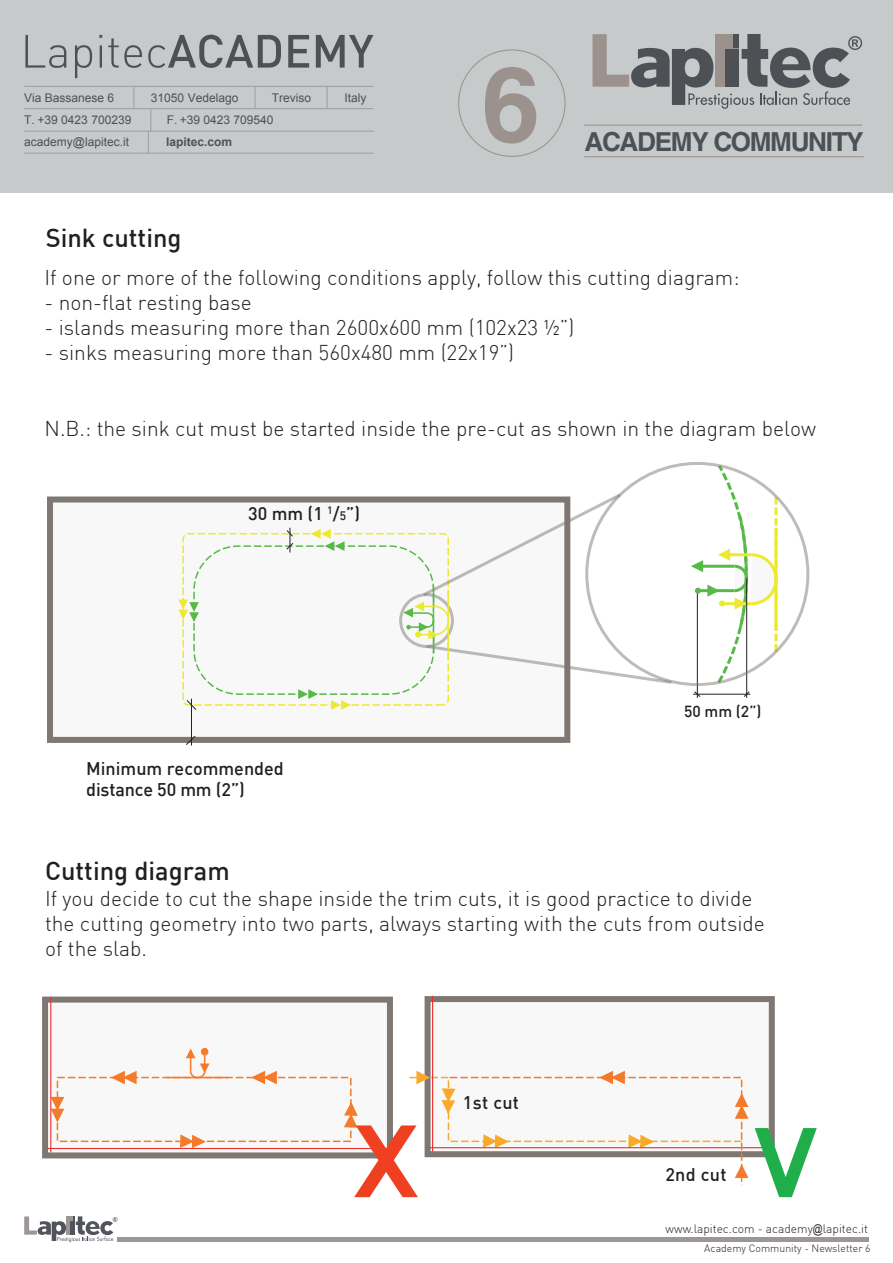
<style>
.page{position:relative;width:893px;height:1263px;background:#fff}
.page>*{position:absolute;margin:0;border:0;box-sizing:border-box;transform-origin:0 0}
.t1{font:700 99.75px "Century Gothic";color:#ef4122}
.t2{font:700 96.15px "Century Gothic";color:#20ae4b}
.t3{font:700 26.25px "Helvetica";letter-spacing:-.05em;color:#4d5156}
.t4{font:500 25.5px "DIN";color:#231f20}
.t5{font:300 21px/25.2px "DIN";color:#231f20}
.t6{font:500 18px/21.6px "DIN";color:#231f20}
.t7{font:500 15.75px "DIN";color:#231f20}
.t8{font:12px "Arial";color:#4d5156}
.t9{font:300 12px "DIN";color:#231f20}
.t10{font:700 12px "Arial";color:#4d5156}
.t11{font:300 10.5px "DIN";color:#231f20}
.s1{font-size:12px}
.s2{font-family:"Arial Narrow";font-weight:400}
</style>
<div class="page">
<div style="left:42px;top:996px;width:351px;height:162px;background:#f7f8f7;border:6px solid #7e7774"></div>
<div style="left:425px;top:996px;width:350px;height:161px;background:#f7f8f7;border:6px solid #7e7774"></div>
<svg style="left:47px;top:496px;width:524px;height:247px"></svg>
<div style="left:0;top:0;width:893px;height:193px;background:#c7caca"></div>
<svg style="left:592px;top:34px;width:270px;height:75px"></svg>
<hr style="left:584px;top:125px;width:278px;height:1px;background:#9c928d">
<hr style="left:584px;top:156px;width:280px;height:1px;background:#9c928d">
<hr style="left:24px;top:86px;width:349px;height:1px;background:#9da0a1">
<hr style="left:24px;top:108px;width:349px;height:1px;background:#9da0a1">
<hr style="left:24px;top:131px;width:350px;height:1px;background:#9da0a1">
<hr style="left:24px;top:153px;width:349px;height:1px;background:#9da0a1">
<svg style="left:148px;top:109px;width:3px;height:44px"></svg>
<svg style="left:133px;top:87px;width:1px;height:21px"></svg>
<hr style="left:254px;top:87px;width:2px;height:22px;background:#9da0a1">
<hr style="left:326px;top:87px;width:2px;height:22px;background:#9da0a1">
<svg style="left:25px;top:35px;width:41px;height:33px"></svg>
<svg style="left:75px;top:45px;width:17px;height:33px"></svg>
<hr style="left:100px;top:45px;width:2px;height:23px;background:#4d5156">
<svg style="left:108px;top:38px;width:34px;height:30px"></svg>
<svg style="left:148px;top:35px;width:133px;height:33px"></svg>
<svg style="left:288px;top:35px;width:21px;height:33px"></svg>
<svg style="left:316px;top:35px;width:57px;height:33px"></svg>
<svg style="left:24px;top:1216px;width:93px;height:26px"></svg>
<hr style="left:117px;top:1237px;width:752px;height:4px;background:#9c9694">
<svg style="left:485px;top:67px;width:51px;height:76px"></svg>
<div style="left:183px;top:534px;width:265px;height:171px;background:#f7f8f7;border-radius:5px"></div>
<div style="left:182px;top:533px;width:267px;height:173px;border:2px dashed #ede931;border-radius:5px"></div>
<div style="left:193px;top:545px;width:241px;height:150px;border:2px dashed #57ba47;border-radius:44px"></div>
<svg style="left:286px;top:528px;width:8px;height:24px"></svg>
<hr style="left:191px;top:699px;width:1px;height:46px;background:#231f20">
<svg style="left:186px;top:700px;width:11px;height:11px"></svg>
<svg style="left:185px;top:735px;width:11px;height:11px"></svg>
<div style="left:57px;top:1077px;width:295px;height:65px;border:2px dashed #f47b2c"></div>
<svg style="left:251px;top:1070px;width:27px;height:15px"></svg>
<svg style="left:111px;top:1070px;width:26px;height:15px"></svg>
<svg style="left:51px;top:1096px;width:14px;height:27px"></svg>
<svg style="left:179px;top:1134px;width:27px;height:14px"></svg>
<svg style="left:344px;top:1101px;width:14px;height:27px"></svg>
<div style="left:399px;top:593px;width:55px;height:55px;border:3px solid #7e7774;border-radius:50%"></div>
<hr style="left:50px;top:997px;width:1px;height:155px;background:#ee2f2c">
<hr style="left:47px;top:1148px;width:345px;height:1px;background:#ee2f2c">
<hr style="left:432px;top:996px;width:1px;height:156px;background:#ee2f2c">
<hr style="left:429px;top:1147px;width:344px;height:1px;background:#ee2f2c">
<svg style="left:409px;top:1069px;width:341px;height:117px"></svg>
<svg style="left:185px;top:1048px;width:26px;height:31px"></svg>
<div style="left:201px;top:1048px;width:7px;height:7px;border:4px solid #f47b2c;border-radius:50%"></div>
<svg style="left:403px;top:493px;width:268px;height:191px"></svg>
<svg style="left:691px;top:462px;width:88px;height:236px"></svg>
<svg style="left:311px;top:528px;width:34px;height:23px"></svg>
<svg style="left:330px;top:700px;width:21px;height:11px"></svg>
<svg style="left:177px;top:599px;width:22px;height:23px"></svg>
<svg style="left:297px;top:689px;width:21px;height:10px"></svg>
<hr style="left:447px;top:590px;width:2px;height:70px;background:#ede931">
<hr style="left:774px;top:528px;width:3px;height:102px;background:#ede931">
<hr style="left:746px;top:578px;width:1px;height:120px;background:#231f20">
<hr style="left:167px;top:1077px;width:61px;height:1px;background:#f47b2c">
<p class="t8" style="left:24px;top:90px;width:92px">Via Bassanese 6</p>
<p class="t8" style="left:151px;top:90px;width:89px">31050 Vedelago</p>
<p class="t8" style="left:272px;top:90px;width:41px">Treviso</p>
<p class="t8" style="left:344px;top:90px;width:24px">Italy</p>
<p class="t8" style="left:24px;top:112px;width:109px">T. +39 0423 700239</p>
<p class="t8" style="left:167px;top:112px;width:108px">F. +39 0423 709540</p>
<p class="t8" style="left:24px;top:134px;width:106px">academy@lapitec.it</p>
<p class="t10" style="left:166px;top:134px;width:68px">lapitec.com</p>
<p class="t4" style="left:46px;top:221px;width:137px">Sink cutting</p>
<p class="t3" style="left:584px;top:125px;width:281px">ACADEMY COMMUNITY</p>
<p class="t5" style="left:44px;top:264px;width:696px">If one or more of the following conditions apply, follow this cutting diagram:</p>
<p class="t5" style="left:44px;top:290px;width:209px">- non-flat resting base</p>
<p class="t5" style="left:44px;top:315px;width:531px">- islands measuring more than 2600x600 mm (102x23 ½”)</p>
<p class="t5" style="left:44px;top:340px;width:471px">- sinks measuring more than 560x480 mm (22x19”)</p>
<p class="t5" style="left:44px;top:416px;width:773px">N.B.: the sink cut must be started inside the pre-cut as shown in the diagram below</p>
<p class="t6" style="left:248px;top:502px;width:113px">30 mm (1 <sup>1</sup>/<span class="s1">5</span>”)</p>
<p class="t6" style="left:86px;top:757px;width:199px">Minimum recommended distance 50 mm (2”)</p>
<p class="t7" style="left:684px;top:701px;width:79px">50 mm (2”)</p>
<p class="t4" style="left:45px;top:855px;width:186px">Cutting diagram</p>
<p class="t5" style="left:45px;top:885px;width:721px">If you decide to cut the shape inside the trim cuts, it is good practice to divide the cutting geometry into two parts, always starting with the cuts from outside of the slab.</p>
<p class="t6" style="left:463px;top:1091px;width:58px">1st cut</p>
<h1 class="t1" style="left:352px;top:1085px;width:69px">X</h1>
<h2 class="t2" style="left:752px;top:1089px;width:69px">V</h2>
<p class="t6" style="left:665px;top:1163px;width:63px">2nd cut</p>
<p class="t9" style="left:666px;top:1221px;width:204px">www.lapitec.com - academy<span class="s2">@</span>lapitec.it</p>
<p class="t11" style="left:704px;top:1241px;width:168px">Academy Community - Newsletter 6</p>
</div>
